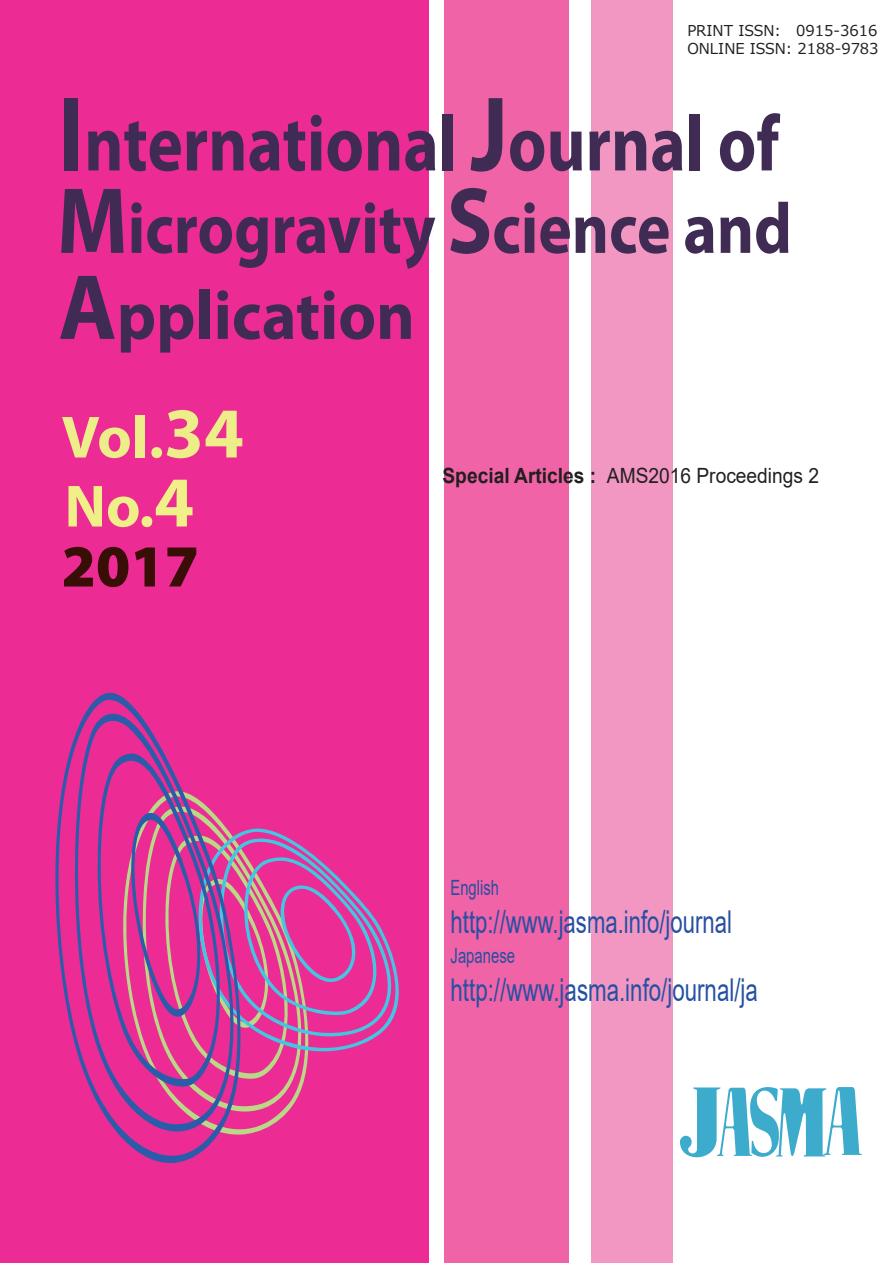
<style>
.page{position:relative;width:893px;height:1263px;background:#fff}
.page>*{position:absolute;margin:0;border:0;box-sizing:border-box;transform-origin:0 0}
.t1{font:700 79.35px "Myriad Pro";color:#3f2b53;scale:.84 1}
.t2{font:700 72px "Myriad Pro";color:#3f2b53;scale:.88 1}
.t3{font:700 69.15px "Myriad Pro";color:#3f2b53;scale:.95 1}
.t4{font:700 60px/69px "Myriad Pro";color:#eded89}
.t5{font:900 60px "Myriad Pro";color:#390e07}
.t6{font:31.5px "Arial";color:#2450a2;scale:.71 1}
.t7{font:31.5px "Arial";color:#274ea2;scale:.7 1}
.t8{font:21px "Arial";color:#231f20;scale:.91 1}
.t9{font:21px "Arial";color:#2450a2;scale:.71 1}
.t10{font:21px "Arial";color:#274ea2;scale:.7 1}
.t11{font:15px/18px "Meiryo";color:#231f20}
.s1{font-size:107.25px}
.s2{font-size:94.8px}
.s3{font-size:93.45px}
.s4{font-size:72px}
.s5{color:#f0ef88}
.s6{font-size:72px;color:#f0ef88}
.s7{font-weight:700}
</style>
<div class="page">
<div style="left:444px;top:0;width:125px;height:1263px;background:#f063a6"></div>
<div style="left:0;top:0;width:428px;height:1263px;background:#ed2b94"></div>
<div style="left:591px;top:0;width:81px;height:1263px;background:#f197c1"></div>
<svg style="left:680px;top:1087px;width:181px;height:71px"></svg>
<svg style="left:250px;top:1089px;width:51px;height:45px"></svg>
<svg style="left:250px;top:828px;width:149px;height:261px"></svg>
<svg style="left:55px;top:692px;width:195px;height:472px"></svg>
<p class="t11" style="left:687px;top:22px;width:206px">PRINT ISSN: 0915-3616　<br>ONLINE ISSN: 2188-9783</p>
<h1 class="t1" style="left:58px;top:92px;width:859px"><span class="s1">I</span>nternational <span class="s1">J</span>ournal of</h1>
<h2 class="t2" style="left:57px;top:182px;width:836px"><span class="s2">M</span>icrogravity <span class="s2">S</span>cience and</h2>
<h3 class="t3" style="left:58px;top:271px;width:376px"><span class="s3">A</span>pplication</h3>
<h3 class="t4" style="left:62px;top:401px;width:184px">Vol.<span class="s4">34<br></span><span class="s5">No.</span><span class="s6">4</span></h3>
<h3 class="t5" style="left:62px;top:526px;width:139px">2017</h3>
<h3 class="t8" style="left:442px;top:461px;width:415px"><span class="s7">Special Articles :</span> AMS2016 Proceedings 2</h3>
<h3 class="t10" style="left:450px;top:873px;width:71px">English</h3>
<h3 class="t7" style="left:450px;top:900px;width:403px">http://www.jasma.info/journal</h3>
<h3 class="t9" style="left:450px;top:941px;width:92px">Japanese</h3>
<h3 class="t6" style="left:450px;top:968px;width:434px">http://www.jasma.info/journal/ja</h3>
</div>
